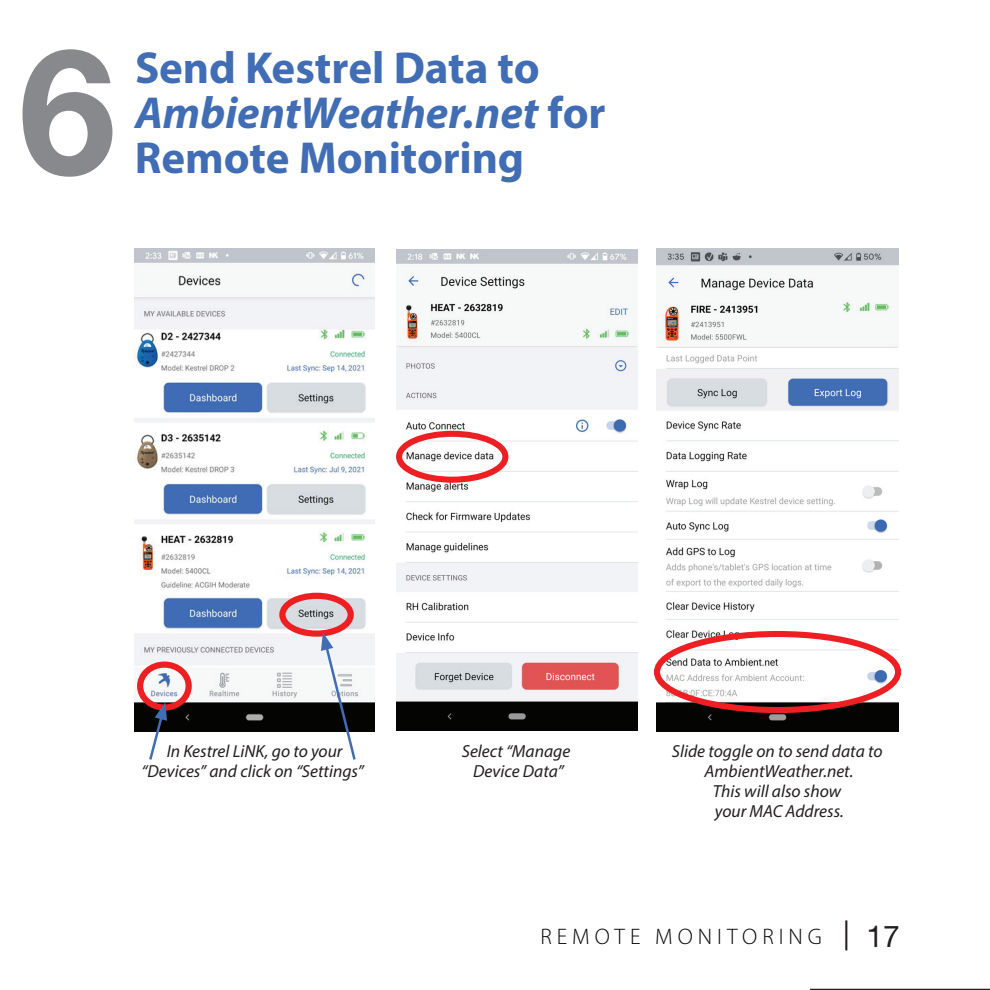
<style>
.page{position:relative;width:990px;height:990px;background:#fff}
.page>*{position:absolute;margin:0;border:0;box-sizing:border-box;transform-origin:0 0}
.t1{font:700 175px "Helvetica Neue LT Std";color:#87898c}
.t2{font:700 45px/45px "Myriad Pro";letter-spacing:-.005em;color:#416db5}
.t3{font:300 22.5px "Myriad Pro";letter-spacing:.225em;color:#040503}
.t4{font:italic 17.5px/20px "Myriad Pro";color:#231f20;text-align:center}
.s1{font-style:italic}
.s2{font-family:"Helvetica Neue LT Std";font-weight:400;font-size:30px;color:#231f20}
</style>
<div class="page">
<hr style="left:810px;top:989px;width:180px;height:1px;background:#231f20">
<img style="left:134px;top:249px;width:241px;height:483px">
<div style="left:279px;top:593px;width:75px;height:44px;border:6px solid #ee1f23;border-radius:50%"></div>
<div style="left:137px;top:662px;width:55px;height:49px;border:6px solid #ee1f23;border-radius:50%"></div>
<img style="left:397px;top:250px;width:240px;height:481px">
<div style="left:396px;top:431px;width:112px;height:52px;border:6px solid #ee1f23;border-radius:50%"></div>
<img style="left:657px;top:249px;width:241px;height:483px">
<div style="left:654px;top:631px;width:247px;height:82px;border:6px solid #ee1f23;border-radius:50%"></div>
<svg style="left:147px;top:702px;width:20px;height:58px"></svg>
<svg style="left:321px;top:632px;width:37px;height:128px"></svg>
<h1 class="t1" style="left:19px;top:4px;width:99px">6</h1>
<h2 class="t2" style="left:135px;top:44px;width:472px">Send Kestrel Data to<br><span class="s1">AmbientWeather.net</span> for<br>Remote Monitoring</h2>
<p class="t4" style="left:141px;top:741px;width:224px">In Kestrel LiNK, go to your “Devices” and click on “Settings”</p>
<p class="t4" style="left:462px;top:741px;width:110px">Select “Manage<br>Device Data”</p>
<p class="t4" style="left:672px;top:741px;width:212px">Slide toggle on to send data to<br>AmbientWeather.net.<br>This will also show<br>your MAC Address.</p>
<p class="t3" style="left:540px;top:923px;width:361px">REMOTE M ONI TORI NG <span class="s2">| 17</span></p>
</div>
